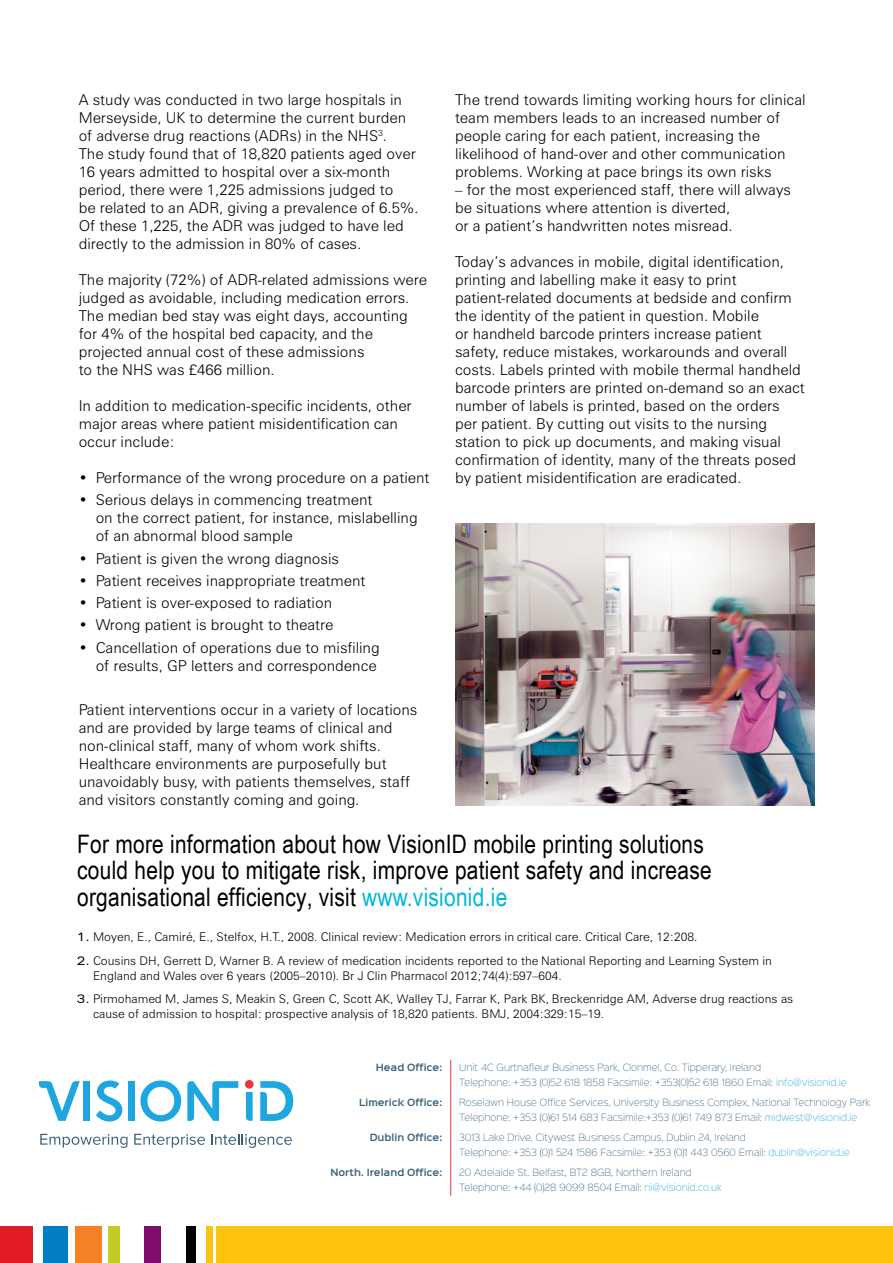
<style>
.page{position:relative;width:893px;height:1263px;background:#fff}
.page>*{position:absolute;margin:0;border:0;box-sizing:border-box;transform-origin:0 0}
.t1{font:25.5px/26.8px "Arial Narrow";letter-spacing:.01em;color:#000}
.t2{font:300 15px/18px "Zurich BT";color:#000}
.t3{font:300 12px/15.1px "Zurich BT";color:#000}
.t4{font:9px/15px "Sinkin Sans 200 X Light";color:#38607a}
.t5{font:600 9px "Sinkin Sans 600";color:#38607a}
.s1{color:#00b6de}
.s2{font-weight:400;font-stretch:expanded}
.s3{color:#1da6df}
</style>
<div class="page">
<div style="left:187px;top:1226px;width:9px;height:37px;background:#000"></div>
<div style="left:0;top:1226px;width:33px;height:37px;background:#e31b23"></div>
<div style="left:43px;top:1226px;width:25px;height:37px;background:#007dc3"></div>
<div style="left:75px;top:1226px;width:27px;height:37px;background:#f58025"></div>
<div style="left:108px;top:1226px;width:11px;height:37px;background:#c2cd23"></div>
<div style="left:144px;top:1226px;width:17px;height:37px;background:#7e0c6e"></div>
<div style="left:206px;top:1226px;width:7px;height:37px;background:#ffc20e"></div>
<div style="left:217px;top:1226px;width:676px;height:37px;background:#ffc20e"></div>
<img style="left:455px;top:523px;width:359px;height:282px">
<hr style="left:450px;top:1060px;width:1px;height:35px;background:#ee343d">
<hr style="left:450px;top:1095px;width:1px;height:35px;background:#ee343d">
<hr style="left:450px;top:1130px;width:1px;height:35px;background:#ee343d">
<hr style="left:450px;top:1165px;width:1px;height:30px;background:#ee343d">
<svg style="left:40px;top:1134px;width:88px;height:14px"></svg>
<svg style="left:134px;top:1134px;width:71px;height:14px"></svg>
<svg style="left:211px;top:1134px;width:81px;height:14px"></svg>
<div style="left:245px;top:1080px;width:9px;height:8px;background:#ee343d;border-radius:50%"></div>
<div style="left:83px;top:1081px;width:7px;height:40px;background:#1da6df"></div>
<svg style="left:140px;top:1080px;width:41px;height:41px"></svg>
<svg style="left:187px;top:1081px;width:51px;height:40px"></svg>
<svg style="left:39px;top:1081px;width:41px;height:40px"></svg>
<svg style="left:246px;top:1092px;width:7px;height:29px"></svg>
<svg style="left:96px;top:1080px;width:26px;height:41px"></svg>
<div style="left:128px;top:1081px;width:7px;height:40px;background:#1da6df"></div>
<svg style="left:260px;top:1081px;width:33px;height:40px"></svg>
<p class="t2" style="left:79px;top:91px;width:342px">A study was conducted in two large hospitals in Merseyside, UK to determine the current burden of adverse drug reactions (ADRs) in the NHS<sup>3</sup>.<br>The study found that of 18,820 patients aged over 16 years admitted to hospital over a six-month period, there were 1,225 admissions judged to<br>be related to an ADR, giving a prevalence of 6.5%.<br>Of these 1,225, the ADR was judged to have led directly to the admission in 80% of cases.</p>
<p class="t2" style="left:79px;top:271px;width:350px">The majority (72%) of ADR-related admissions were judged as avoidable, including medication errors.<br>The median bed stay was eight days, accounting for 4% of the hospital bed capacity, and the projected annual cost of these admissions<br>to the NHS was £466 million.</p>
<p class="t2" style="left:79px;top:397px;width:334px">In addition to medication-specific incidents, other major areas where patient misidentification can occur include:</p>
<p class="t2" style="left:79px;top:469px;width:352px">• Performance of the wrong procedure on a patient</p>
<p class="t2" style="left:96px;top:491px;width:324px;text-indent:-17px">• Serious delays in commencing treatment<br>on the correct patient, for instance, mislabelling of an abnormal blood sample</p>
<p class="t2" style="left:79px;top:549px;width:262px">• Patient is given the wrong diagnosis</p>
<p class="t2" style="left:79px;top:571px;width:288px">• Patient receives inappropriate treatment</p>
<p class="t2" style="left:79px;top:594px;width:255px">• Patient is over-exposed to radiation</p>
<p class="t2" style="left:79px;top:616px;width:256px">• Wrong patient is brought to theatre</p>
<p class="t2" style="left:79px;top:638px;width:303px;text-align:right">• Cancellation of operations due to misfiling of results, GP letters and correspondence</p>
<p class="t2" style="left:79px;top:701px;width:340px">Patient interventions occur in a variety of locations and are provided by large teams of clinical and non-clinical staff, many of whom work shifts.<br>Healthcare environments are purposefully but unavoidably busy, with patients themselves, staff and visitors constantly coming and going.</p>
<p class="t2" style="left:455px;top:91px;width:352px">The trend towards limiting working hours for clinical team members leads to an increased number of people caring for each patient, increasing the likelihood of hand-over and other communication problems. Working at pace brings its own risks</p>
<p class="t2" style="left:455px;top:181px;width:338px">– for the most experienced staff, there will always be situations where attention is diverted,<br>or a patient’s handwritten notes misread.</p>
<p class="t2" style="left:455px;top:253px;width:351px">Today’s advances in mobile, digital identification, printing and labelling make it easy to print patient-related documents at bedside and confirm the identity of the patient in question. Mobile<br>or handheld barcode printers increase patient safety, reduce mistakes, workarounds and overall costs. Labels printed with mobile thermal handheld barcode printers are printed on-demand so an exact number of labels is printed, based on the orders per patient. By cutting out visits to the nursing station to pick up documents, and making visual confirmation of identity, many of the threats posed by patient misidentification are eradicated.</p>
<h1 class="t1" style="left:77px;top:829px;width:636px">For more information about how VisionID mobile printing solutions could help you to mitigate risk, improve patient safety and increase organisational efficiency, visit <span class="s1">www.visionid.ie</span></h1>
<p class="t3" style="left:77px;top:929px;width:622px"><span class="s2">1.</span> Moyen, E., Camiré, E., Stelfox, H.T., 2008. Clinical review: Medication errors in critical care. Critical Care, 12:208.</p>
<p class="t3" style="left:93px;top:952px;width:680px;text-indent:-16px"><span class="s2">2.</span> Cousins DH, Gerrett D, Warner B. A review of medication incidents reported to the National Reporting and Learning System in<br>England and Wales over 6 years (2005–2010). Br J Clin Pharmacol 2012;74(4):597–604.</p>
<p class="t3" style="left:93px;top:991px;width:702px;text-indent:-16px"><span class="s2">3.</span> Pirmohamed M, James S, Meakin S, Green C, Scott AK, Walley TJ, Farrar K, Park BK, Breckenridge AM, Adverse drug reactions as cause of admission to hospital: prospective analysis of 18,820 patients. BMJ, 2004:329:15–19.</p>
<p class="t5" style="left:376px;top:1060px;width:68px">Head Office:</p>
<p class="t5" style="left:359px;top:1095px;width:85px">Limerick Office:</p>
<p class="t5" style="left:370px;top:1130px;width:74px">Dublin Office:</p>
<p class="t5" style="left:330px;top:1165px;width:113px">North. Ireland Office:</p>
<p class="t4" style="left:459px;top:1059px;width:389px">Unit 4C Gurtnafleur Business Park, Clonmel, Co. Tipperary, Ireland<br>Telephone: +353 (0)52 618 1858 Facsimile: +353(0)52 618 1860 Email: <span class="s3">info@visionid.ie</span></p>
<p class="t4" style="left:459px;top:1094px;width:412px">Roselawn House Office Services, University Business Complex, National Technology Park<br>Telephone: +353 (0)61 514 683 Facsimile:+353 (0)61 749 873 Email: <span class="s3">midwest@visionid.ie</span></p>
<p class="t4" style="left:459px;top:1129px;width:392px">3013 Lake Drive, Citywest Business Campus, Dublin 24, Ireland<br>Telephone: +353 (0)1 524 1586 Facsimile: +353 (0)1 443 0560 Email: <span class="s3">dublin@visionid.ie</span></p>
<p class="t4" style="left:459px;top:1164px;width:264px">20 Adelaide St. Belfast, BT2 8GB, Northern Ireland<br>Telephone: +44 (0)28 9099 8504 Email: <span class="s3">ni@visionid.co.uk</span></p>
</div>
